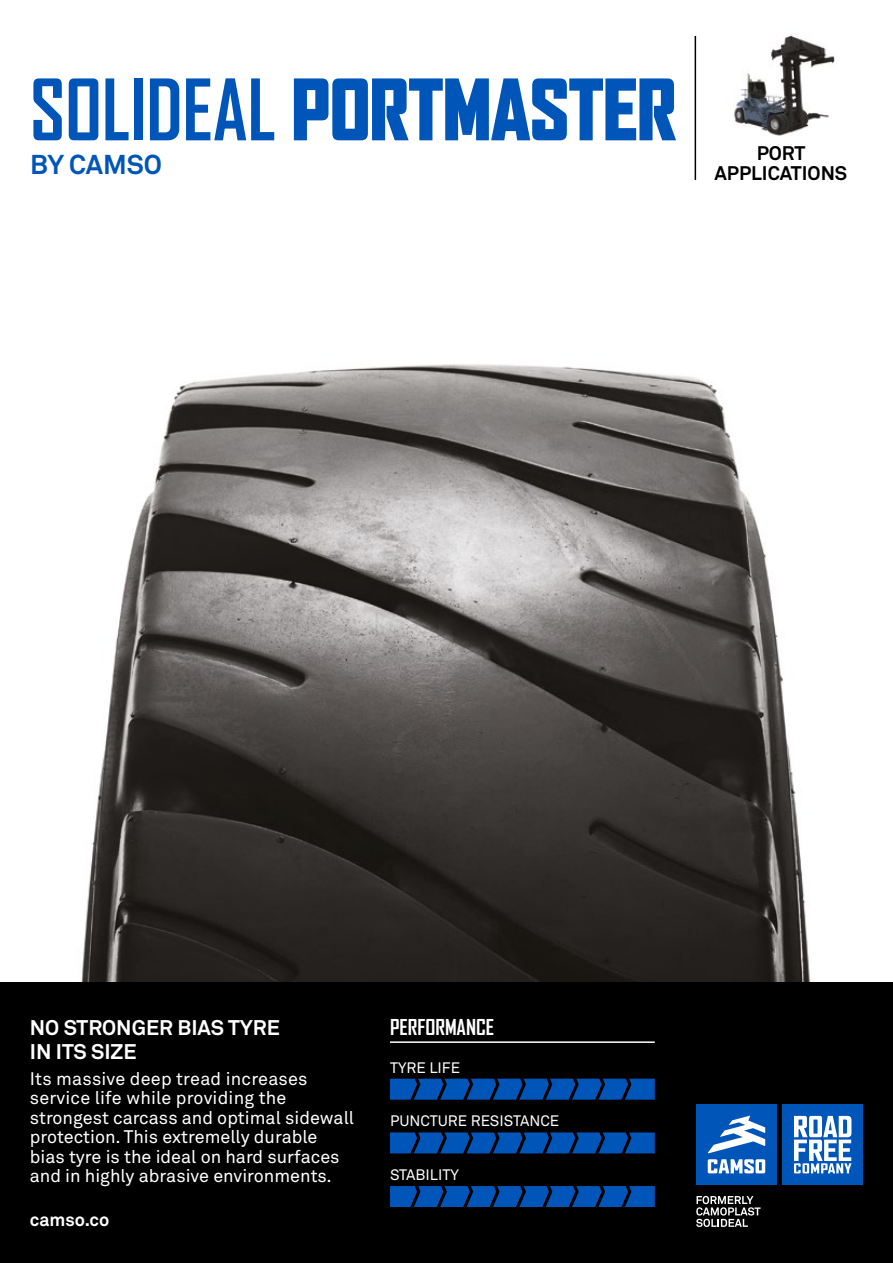
<style>
.page{position:relative;width:893px;height:1263px;background:#fff}
.page>*{position:absolute;margin:0;border:0;box-sizing:border-box;transform-origin:0 0}
.t1{font:900 81px "Agency FB";color:#0055b8;scale:.95 1}
.t2{font:700 27px "Akkurat Office";color:#0055b8}
.t3{font:700 21px/24px "Akkurat Office";color:#fff}
.t4{font:700 21px "Agency FB";color:#fff}
.t5{font:700 19.5px/19.5px "Akkurat Office";color:#000;text-align:center}
.t6{font:18px/19.5px "Akkurat Office";color:#fff}
.t7{font:700 18px "Akkurat Office";color:#fff}
.t8{font:15px "Akkurat Office";color:#fff}
.s1{font-weight:700}
</style>
<div class="page">
<img style="left:0;top:364px;width:893px;height:619px">
<div style="left:0;top:983px;width:893px;height:280px;background:#000"></div>
<div style="left:696px;top:1104px;width:81px;height:81px;background:#0055b8"></div>
<svg style="left:708px;top:1159px;width:57px;height:14px"></svg>
<svg style="left:708px;top:1116px;width:57px;height:37px"></svg>
<div style="left:782px;top:1104px;width:81px;height:81px;background:#0055b8"></div>
<svg style="left:794px;top:1116px;width:57px;height:57px"></svg>
<svg style="left:696px;top:1196px;width:65px;height:31px"></svg>
<hr style="left:390px;top:1041px;width:265px;height:2px;background:#fff">
<svg style="left:390px;top:1079px;width:265px;height:21px;background:#0049a0"></svg>
<svg style="left:390px;top:1132px;width:265px;height:21px;background:#00499e"></svg>
<svg style="left:390px;top:1186px;width:265px;height:21px;background:#004aa2"></svg>
<hr style="left:695px;top:36px;width:1px;height:144px;background:#000">
<img style="left:734px;top:35px;width:101px;height:101px">
<h1 class="t1" style="left:30px;top:63px;width:681px"><span class="s1">SOLIDEAL</span> PORTMASTER</h1>
<h2 class="t2" style="left:30px;top:148px;width:133px">BY CAMSO</h2>
<p class="t5" style="left:714px;top:144px;width:134px">PORT<br>APPLICATIONS</p>
<p class="t3" style="left:30px;top:1016px;width:252px">NO STRONGER BIAS TYRE<br>IN ITS SIZE</p>
<p class="t6" style="left:30px;top:1069px;width:326px">Its massive deep tread increases service life while providing the strongest carcass and optimal sidewall protection. This extremelly durable bias tyre is the ideal on hard surfaces and in highly abrasive environments.</p>
<p class="t7" style="left:30px;top:1208px;width:81px">camso.co</p>
<p class="t4" style="left:390px;top:1015px;width:106px">PERFORMANCE</p>
<p class="t8" style="left:390px;top:1059px;width:72px">TYRE LIFE</p>
<p class="t8" style="left:390px;top:1112px;width:171px">PUNCTURE RESISTANCE</p>
<p class="t8" style="left:390px;top:1166px;width:71px">STABILITY</p>
</div>
